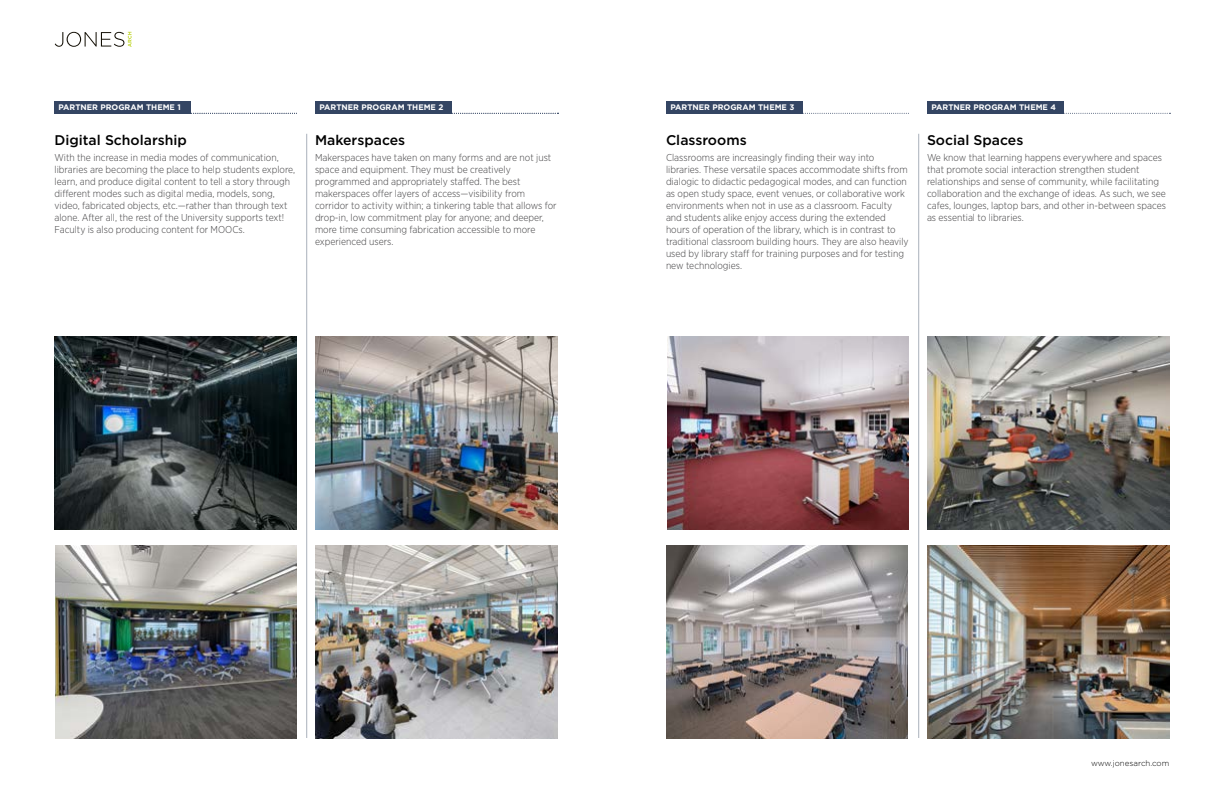
<style>
.page{position:relative;width:1224px;height:792px;background:#fff}
.page>*{position:absolute;margin:0;border:0;box-sizing:border-box;transform-origin:0 0}
.t1{font:500 14px "Gotham";color:#000}
.t2{font:300 10px/12px "Gotham Narrow";color:#414042}
.t3{font:700 8px "Gotham";color:#fff}
.t4{font:300 8px "Gotham";color:#000}
</style>
<div class="page">
<svg style="left:667px;top:113px;width:504px;height:1px"></svg>
<svg style="left:55px;top:32px;width:77px;height:15px"></svg>
<svg style="left:55px;top:113px;width:504px;height:1px"></svg>
<img style="left:667px;top:337px;width:242px;height:192px">
<img style="left:666px;top:545px;width:242px;height:193px">
<img style="left:927px;top:337px;width:243px;height:192px">
<img style="left:927px;top:545px;width:243px;height:193px">
<img style="left:54px;top:337px;width:243px;height:192px">
<img style="left:55px;top:545px;width:242px;height:193px">
<img style="left:315px;top:337px;width:243px;height:192px">
<img style="left:315px;top:545px;width:243px;height:193px">
<hr style="left:909px;top:111px;width:18px;height:4px;background:#fff">
<hr style="left:297px;top:111px;width:18px;height:4px;background:#fff">
<div style="left:666px;top:101px;width:136px;height:12px;background:#344563"></div>
<div style="left:315px;top:101px;width:136px;height:12px;background:#344563"></div>
<div style="left:927px;top:101px;width:136px;height:12px;background:#344563"></div>
<hr style="left:918px;top:134px;width:1px;height:604px;background:#a9b0bb">
<hr style="left:306px;top:134px;width:1px;height:604px;background:#a9b0bb">
<div style="left:54px;top:101px;width:136px;height:12px;background:#344563"></div>
<p class="t3" style="left:58px;top:102px;width:124px">PARTNER PROGRAM THEME 1</p>
<p class="t3" style="left:320px;top:102px;width:125px">PARTNER PROGRAM THEME 2</p>
<p class="t3" style="left:670px;top:102px;width:125px">PARTNER PROGRAM THEME 3</p>
<p class="t3" style="left:932px;top:102px;width:126px">PARTNER PROGRAM THEME 4</p>
<h1 class="t1" style="left:54px;top:131px;width:134px">Digital Scholarship</h1>
<p class="t2" style="left:54px;top:152px;width:242px">With the increase in media modes of communication, libraries are becoming the place to help students explore, learn, and produce digital content to tell a story through different modes such as digital media, models, song, video, fabricated objects, etc.—rather than through text alone. After all, the rest of the University supports text!<br>Faculty is also producing content for MOOCs.</p>
<h1 class="t1" style="left:315px;top:131px;width:92px">Makerspaces</h1>
<p class="t2" style="left:315px;top:152px;width:243px">Makerspaces have taken on many forms and are not just space and equipment. They must be creatively programmed and appropriately staffed. The best makerspaces offer layers of access—visibility from corridor to activity within; a tinkering table that allows for drop-in, low commitment play for anyone; and deeper, more time consuming fabrication accessible to more experienced users.</p>
<h1 class="t1" style="left:666px;top:131px;width:82px">Classrooms</h1>
<p class="t2" style="left:666px;top:152px;width:244px">Classrooms are increasingly finding their way into libraries. These versatile spaces accommodate shifts from dialogic to didactic pedagogical modes, and can function as open study space, event venues, or collaborative work environments when not in use as a classroom. Faculty and students alike enjoy access during the extended hours of operation of the library, which is in contrast to traditional classroom building hours. They are also heavily used by library staff for training purposes and for testing new technologies.</p>
<h1 class="t1" style="left:927px;top:131px;width:98px">Social Spaces</h1>
<p class="t2" style="left:927px;top:152px;width:241px">We know that learning happens everywhere and spaces that promote social interaction strengthen student relationships and sense of community, while facilitating collaboration and the exchange of ideas. As such, we see cafes, lounges, laptop bars, and other in-between spaces as essential to libraries.</p>
<p class="t4" style="left:1091px;top:758px;width:80px">www.jonesarch.com</p>
</div>
